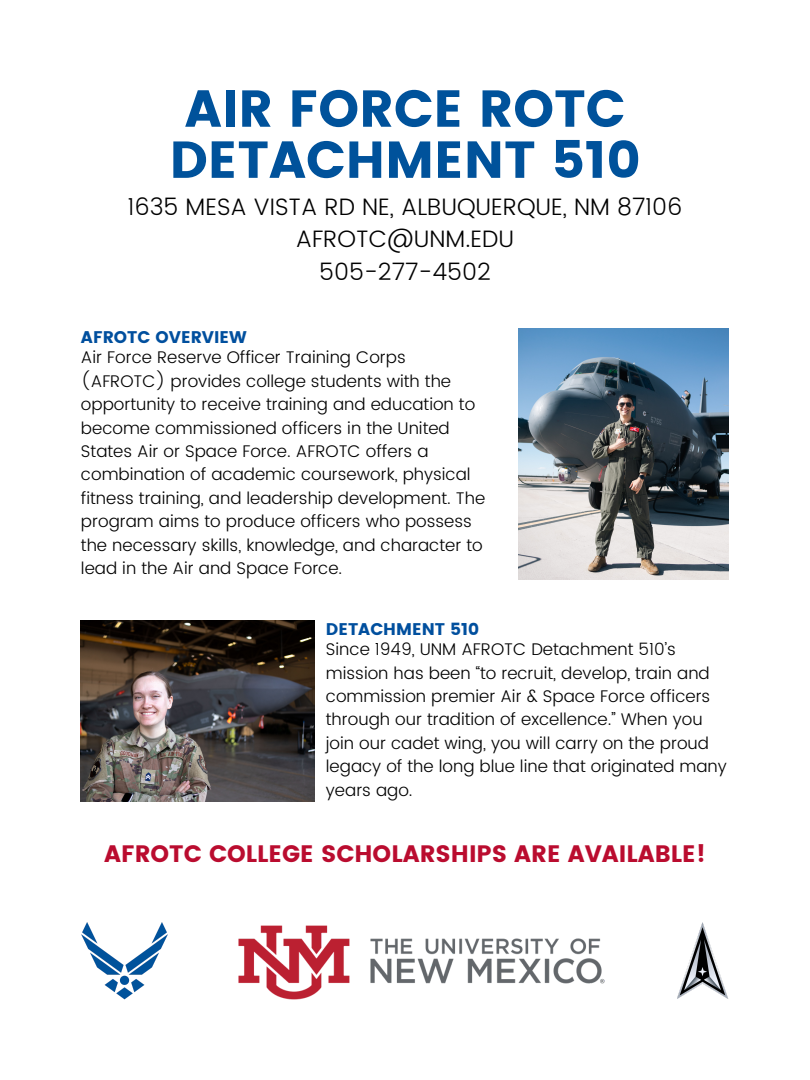
<style>
.page{position:relative;width:810px;height:1080px;background:#fff}
.page>*{position:absolute;margin:0;border:0;box-sizing:border-box;transform-origin:0 0}
.t1{font:51.88px/51.1px "Poppins";color:#00529b}
.t2{font:300 23.75px "Poppins";color:#000}
.t3{font:23.75px "Poppins";color:#ba0c2f}
.t4{font:300 16.88px/23.4px "Poppins";color:#000}
.t5{font:16.88px "Poppins";color:#004f9e}
</style>
<div class="page">
<img style="left:518px;top:329px;width:211px;height:251px">
<img style="left:238px;top:925px;width:367px;height:74px">
<img style="left:81px;top:922px;width:87px;height:77px">
<img style="left:677px;top:922px;width:52px;height:77px">
<img style="left:81px;top:620px;width:234px;height:181px">
<p class="t1" style="left:169px;top:83px;width:473px">AIR FORCE ROTC<br>DETACHMENT 510</p>
<p class="t2" style="left:127px;top:193px;width:557px">1635 MESA VISTA RD NE, ALBUQUERQUE, NM 87106</p>
<p class="t2" style="left:296px;top:225px;width:220px">AFROTC@UNM.EDU</p>
<p class="t2" style="left:319px;top:258px;width:173px">505-277-4502</p>
<p class="t5" style="left:81px;top:328px;width:167px">AFROTC OVERVIEW</p>
<p class="t4" style="left:81px;top:346px;width:406px">Air Force Reserve Officer Training Corps (AFROTC) provides college students with the opportunity to receive training and education to become commissioned officers in the United States Air or Space Force. AFROTC offers a combination of academic coursework, physical fitness training, and leadership development. The program aims to produce officers who possess the necessary skills, knowledge, and character to lead in the Air and Space Force.</p>
<p class="t5" style="left:326px;top:619px;width:155px">DETACHMENT 510</p>
<p class="t4" style="left:326px;top:638px;width:403px">Since 1949, UNM AFROTC Detachment 510’s mission has been “to recruit, develop, train and commission premier Air &amp; Space Force officers through our tradition of excellence.” When you join our cadet wing, you will carry on the proud legacy of the long blue line that originated many years ago.</p>
<p class="t3" style="left:104px;top:840px;width:603px">AFROTC COLLEGE SCHOLARSHIPS ARE AVAILABLE!</p>
</div>
